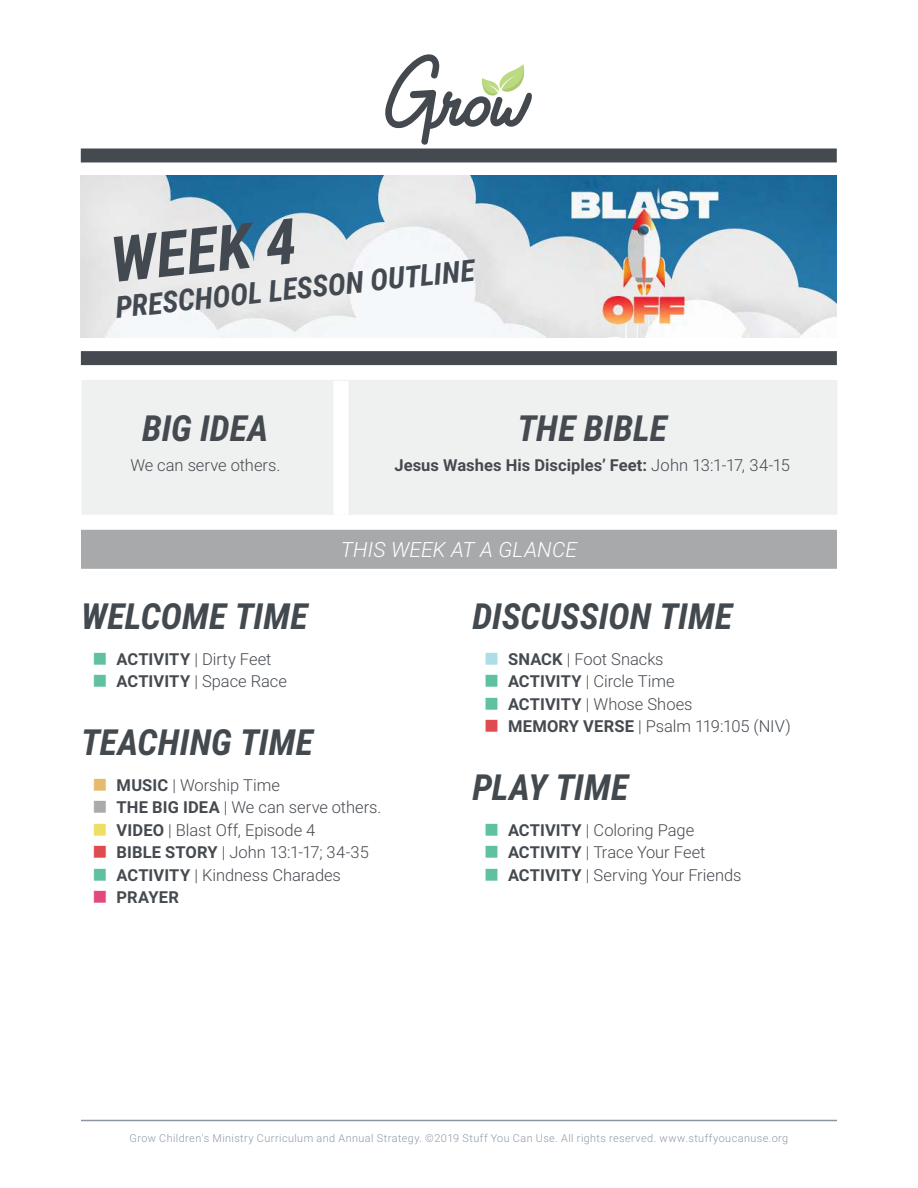
<style>
.page{position:relative;width:918px;height:1188px;background:#fff}
.page>*{position:absolute;margin:0;border:0;box-sizing:border-box;transform-origin:0 0}
.t1{font:italic 700 63px "Roboto Condensed";color:#424950}
.t2{font:italic 700 36px "Roboto Condensed";color:#42494f}
.t3{font:italic 700 36px "Roboto Condensed";color:#454a50}
.t4{font:italic 700 30px "Roboto Condensed";color:#424950}
.t5{font:italic 300 21px "Roboto";letter-spacing:.005em;color:#fff}
.t6{font:300 16.5px/22.5px "Roboto";letter-spacing:-.005em;color:#454a50}
.t7{font:700 16.5px "Roboto";letter-spacing:.005em;color:#454a50}
.t8{font:300 10.8px "Roboto";letter-spacing:.04em;color:#8e99a5}
.s1{font-weight:300;color:#424950}
.s2{font-weight:700}
</style>
<div class="page">
<div style="left:81px;top:148px;width:756px;height:14px;background:#454a50"></div>
<svg style="left:385px;top:54px;width:147px;height:91px"></svg>
<img style="left:81px;top:176px;width:756px;height:162px">
<div style="left:81px;top:351px;width:756px;height:14px;background:#454a50"></div>
<hr style="left:81px;top:1120px;width:756px;height:1px;background:#8c949d">
<div style="left:81px;top:380px;width:756px;height:135px;background:#eff0f0"></div>
<div style="left:333px;top:381px;width:15px;height:134px;background:#fff"></div>
<div style="left:81px;top:530px;width:756px;height:39px;background:#a7a9ab"></div>
<h1 class="t1" style="left:107px;top:224px;width:188px;rotate:-6deg">WEEK 4</h1>
<h3 class="t4" style="left:114px;top:290px;width:363px;rotate:-6deg">PRESCHOOL LESSON OUTLINE</h3>
<h2 class="t3" style="left:142px;top:408px;width:128px">BIG IDEA</h2>
<p class="t6" style="left:130px;top:455px;width:151px">We can serve others.</p>
<h2 class="t3" style="left:518px;top:408px;width:151px">THE BIBLE</h2>
<p class="t7" style="left:395px;top:458px;width:397px">Jesus Washes His Disciples’ Feet: <span class="s1">John 13:1-17, 34-15</span></p>
<p class="t5" style="left:341px;top:541px;width:238px">THIS WEEK AT A GLANCE</p>
<h2 class="t2" style="left:81px;top:595px;width:228px">WELCOME TIME</h2>
<p class="t6" style="left:117px;top:649px;width:172px"><span class="s2">ACTIVITY</span> | Dirty Feet<br><span class="s2">ACTIVITY</span> | Space Race</p>
<h2 class="t2" style="left:81px;top:721px;width:234px">TEACHING TIME</h2>
<p class="t6" style="left:117px;top:775px;width:266px"><span class="s2">MUSIC</span> | Worship Time<br><span class="s2">THE BIG IDEA</span> | We can serve others.<br><span class="s2">VIDEO</span> | Blast Off, Episode 4<br><span class="s2">BIBLE STORY</span> | John 13:1-17; 34-35<br><span class="s2">ACTIVITY</span> | Kindness Charades<br><span class="s2">PRAYER</span></p>
<h2 class="t2" style="left:472px;top:595px;width:262px">DISCUSSION TIME</h2>
<p class="t6" style="left:508px;top:649px;width:284px"><span class="s2">SNACK</span> | Foot Snacks<br><span class="s2">ACTIVITY</span> | Circle Time<br><span class="s2">ACTIVITY</span> | Whose Shoes<br><span class="s2">MEMORY VERSE</span> | Psalm 119:105 (NIV)</p>
<h2 class="t2" style="left:472px;top:766px;width:157px">PLAY TIME</h2>
<p class="t6" style="left:508px;top:820px;width:235px"><span class="s2">ACTIVITY</span> | Coloring Page<br><span class="s2">ACTIVITY</span> | Trace Your Feet<br><span class="s2">ACTIVITY</span> | Serving Your Friends</p>
<p class="t8" style="left:130px;top:1134px;width:660px">Grow Children's Ministry Curriculum and Annual Strategy. ©2019 Stuff You Can Use. All rights reserved. www.stuffyoucanuse.org</p>
</div>
